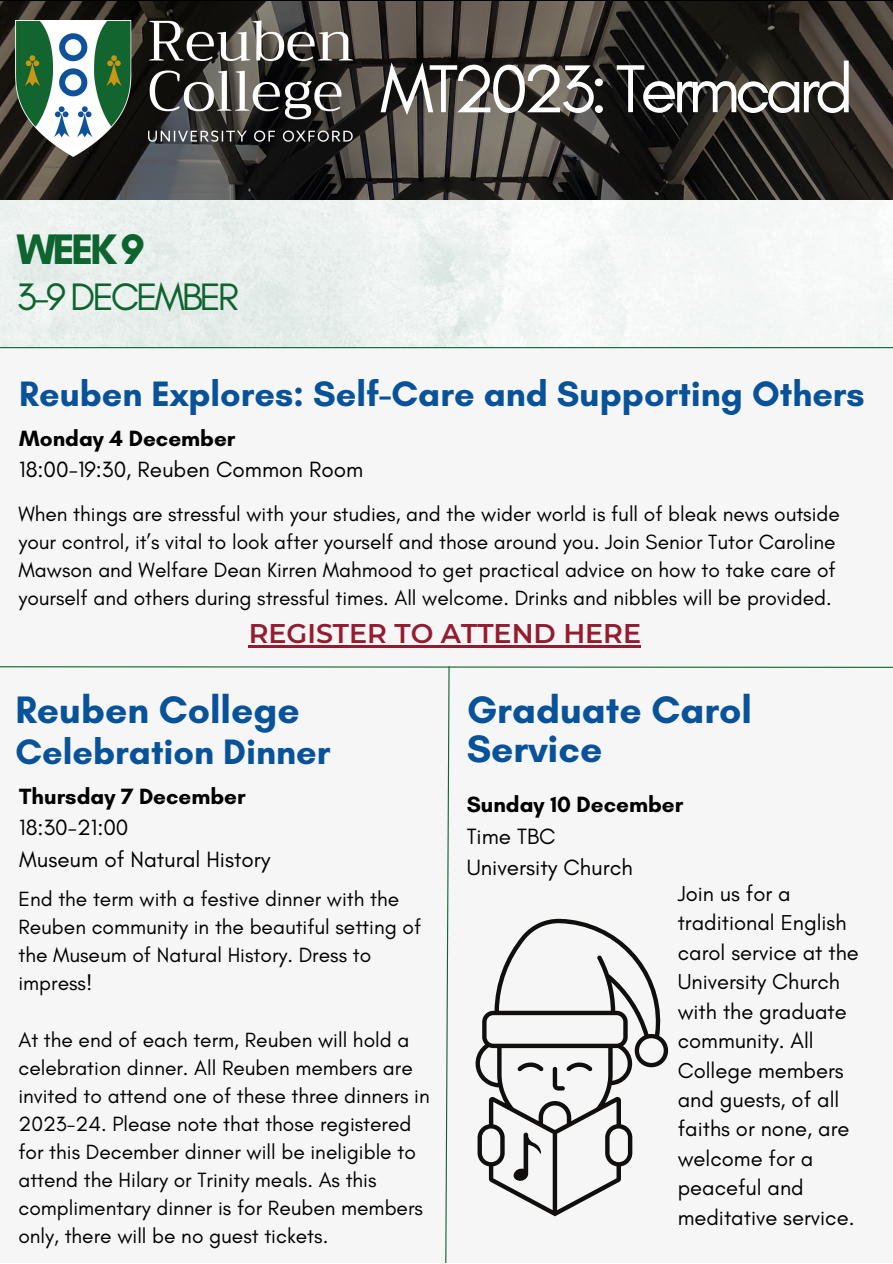
<style>
.page{position:relative;width:893px;height:1264px;background:#fff}
.page>*{position:absolute;margin:0;border:0;box-sizing:border-box;transform-origin:0 0}
.t1{font:69px "Glacial Indifference";letter-spacing:-.08em;color:#fff}
.t2{font:700 43.5px "Glacial Indifference";color:#0d642f}
.t3{font:700 39px/39.3px "Glacial Indifference";color:#075299}
.t4{font:39px "Glacial Indifference";letter-spacing:-.08em;color:#0d642f}
.t5{font:700 36px "Glacial Indifference";color:#075299}
.t6{font:600 27px "Montserrat";color:#971b2f}
.t7{font:22.5px "Glacial Indifference";color:#000}
.t8{font:700 22.5px "Glacial Indifference";color:#000}
.t9{font:21.9px/29.4px "Glacial Indifference";color:#000}
.t10{font:21px/28px "Glacial Indifference";color:#000}
</style>
<div class="page">
<div style="left:0;top:0;width:892px;height:1262px;background:#f6f6f6"></div>
<img style="left:0;top:2px;width:892px;height:198px">
<img style="left:0;top:200px;width:624px;height:147px">
<hr style="left:0;top:347px;width:892px;height:1px;background:#0d642f">
<img style="left:15px;top:20px;width:338px;height:136px">
<svg style="left:0;top:666px;width:892px;height:596px"></svg>
<hr style="left:249px;top:645px;width:392px;height:2px;background:#971b2f">
<p class="t2" style="left:16px;top:222px;width:130px">WEEK 9</p>
<p class="t4" style="left:16px;top:273px;width:224px">3-9 DECEMBER</p>
<p class="t1" style="left:380px;top:47px;width:475px">MT2023: Termcard</p>
<p class="t5" style="left:19px;top:372px;width:846px">Reuben Explores: Self-Care and Supporting Others</p>
<p class="t8" style="left:19px;top:424px;width:218px">Monday 4 December</p>
<p class="t7" style="left:19px;top:455px;width:345px">18:00-19:30, Reuben Common Room</p>
<p class="t10" style="left:18px;top:499px;width:822px">When things are stressful with your studies, and the wider world is full of bleak news outside your control, it’s vital to look after yourself and those around you. Join Senior Tutor Caroline Mawson and Welfare Dean Kirren Mahmood to get practical advice on how to take care of yourself and others during stressful times. All welcome. Drinks and nibbles will be provided.</p>
<p class="t6" style="left:249px;top:617px;width:394px">REGISTER TO ATTEND HERE</p>
<p class="t3" style="left:15px;top:689px;width:286px">Reuben College</p>
<p class="t3" style="left:466px;top:689px;width:287px">Graduate Carol<br>Service</p>
<p class="t5" style="left:15px;top:729px;width:316px">Celebration Dinner</p>
<p class="t8" style="left:19px;top:782px;width:228px">Thursday 7 December</p>
<p class="t7" style="left:19px;top:814px;width:111px">18:30-21:00</p>
<p class="t7" style="left:19px;top:845px;width:253px">Museum of Natural History</p>
<p class="t10" style="left:18px;top:884px;width:404px">End the term with a festive dinner with the Reuben community in the beautiful setting of the Museum of Natural History. Dress to impress!</p>
<p class="t10" style="left:18px;top:1025px;width:413px">At the end of each term, Reuben will hold a celebration dinner. All Reuben members are invited to attend one of these three dinners in 2023-24. Please note that those registered for this December dinner will be ineligible to attend the Hilary or Trinity meals. As this complimentary dinner is for Reuben members only, there will be no guest tickets.</p>
<p class="t8" style="left:466px;top:791px;width:218px">Sunday 10 December</p>
<p class="t7" style="left:466px;top:822px;width:90px">Time TBC</p>
<p class="t7" style="left:466px;top:854px;width:168px">University Church</p>
<p class="t9" style="left:677px;top:878px;width:182px">Join us for a traditional English carol service at the<br>University Church with the graduate community. All<br>College members and guests, of all faiths or none, are welcome for a peaceful and meditative service.</p>
</div>
